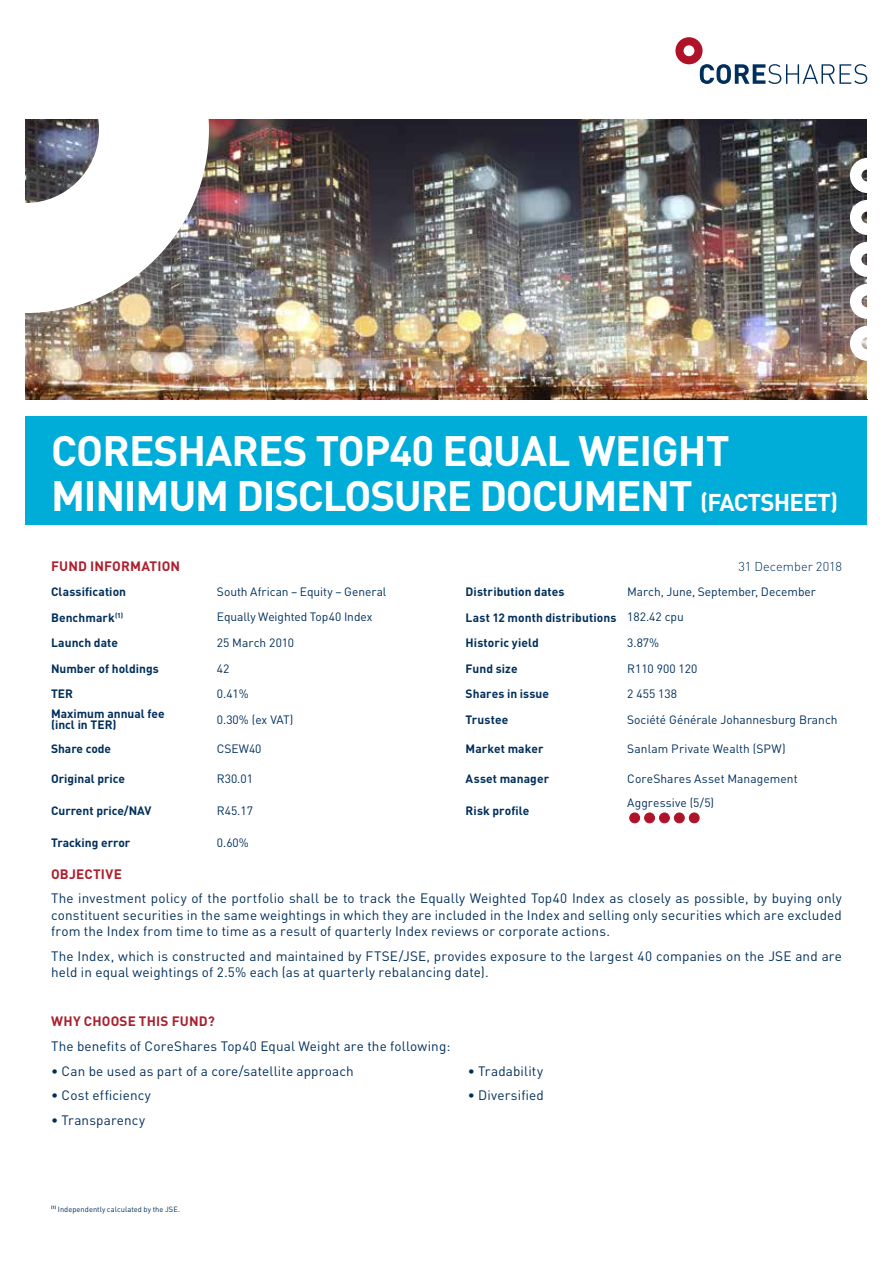
<style>
.page{position:relative;width:893px;height:1263px;background:#fff}
.page>*{position:absolute;margin:0;border:0;box-sizing:border-box;transform-origin:0 0}
.t1{font:700 42px/44.4px "DIN";letter-spacing:-.03em;color:#fff}
.t2{font:13.5px/16.2px "DIN";letter-spacing:.01em;color:#002f5b;text-align:justify}
.t3{font:700 13.5px "DIN";letter-spacing:.015em;color:#ac1f2d}
.t4{font:300 12.75px "DIN";color:#002f5b}
.t5{font:700 12px/10.5px "DIN";letter-spacing:.005em;color:#002f5b}
.t6{font:12px "DIN";color:#002f5b}
.t7{font:7.5px "DIN";letter-spacing:.005em;color:#002f5b}
.s1{font-size:24px}
.s2{font-weight:400}
</style>
<div class="page">
<img style="left:26px;top:119px;width:841px;height:281px">
<svg style="left:849px;top:157px;width:18px;height:205px"></svg>
<div style="left:26px;top:417px;width:841px;height:108px;background:#00acd8"></div>
<svg style="left:25px;top:119px;width:184px;height:194px"></svg>
<svg style="left:675px;top:37px;width:192px;height:47px"></svg>
<div style="left:630px;top:813px;width:10px;height:10px;background:#ae132a;border-radius:50%"></div>
<div style="left:629px;top:813px;width:11px;height:10px;border:1px solid #ae132a;border-radius:50%"></div>
<div style="left:645px;top:813px;width:9px;height:10px;background:#ae132a;border-radius:50%"></div>
<div style="left:644px;top:813px;width:11px;height:10px;border:1px solid #ae132a;border-radius:50%"></div>
<div style="left:674px;top:813px;width:10px;height:10px;background:#ae132a;border-radius:50%"></div>
<div style="left:674px;top:813px;width:11px;height:10px;border:1px solid #ae132a;border-radius:50%"></div>
<div style="left:689px;top:813px;width:10px;height:10px;background:#ae132a;border-radius:50%"></div>
<div style="left:689px;top:813px;width:10px;height:10px;border:1px solid #ae132a;border-radius:50%"></div>
<div style="left:659px;top:813px;width:10px;height:10px;background:#ae132a;border-radius:50%"></div>
<div style="left:659px;top:813px;width:11px;height:10px;border:1px solid #ae132a;border-radius:50%"></div>
<h1 class="t1" style="left:51px;top:427px;width:789px">CORESHARES TOP40 EQUAL WEIGHT<br>MINIMUM DISCLOSURE DOCUMENT <span class="s1">(FACTSHEET)</span></h1>
<p class="t3" style="left:51px;top:557px;width:131px">FUND INFORMATION</p>
<p class="t4" style="left:738px;top:558px;width:105px">31 December 2018</p>
<p class="t5" style="left:51px;top:586px;width:77px">Classification</p>
<p class="t6" style="left:217px;top:584px;width:171px">South African – Equity – General</p>
<p class="t5" style="left:466px;top:586px;width:100px">Distribution dates</p>
<p class="t6" style="left:627px;top:584px;width:190px">March, June, September, December</p>
<p class="t5" style="left:51px;top:611px;width:74px">Benchmark<sup>(1)</sup></p>
<p class="t6" style="left:217px;top:610px;width:157px">Equally Weighted Top40 Index</p>
<p class="t5" style="left:466px;top:611px;width:220px">Last 12 month distributions <span class="s2">182.42 cpu</span></p>
<p class="t5" style="left:51px;top:637px;width:69px">Launch date</p>
<p class="t6" style="left:217px;top:635px;width:79px">25 March 2010</p>
<p class="t5" style="left:466px;top:637px;width:75px">Historic yield</p>
<p class="t6" style="left:627px;top:635px;width:34px">3.87%</p>
<p class="t5" style="left:51px;top:662px;width:109px">Number of holdings</p>
<p class="t6" style="left:217px;top:661px;width:14px">42</p>
<p class="t5" style="left:466px;top:662px;width:53px">Fund size</p>
<p class="t6" style="left:627px;top:661px;width:72px">R110 900 120</p>
<p class="t5" style="left:51px;top:688px;width:23px">TER</p>
<p class="t6" style="left:217px;top:686px;width:34px">0.41%</p>
<p class="t5" style="left:466px;top:688px;width:85px">Shares in issue</p>
<p class="t6" style="left:627px;top:686px;width:51px">2 455 138</p>
<p class="t5" style="left:51px;top:708px;width:115px">Maximum annual fee (incl in TER)</p>
<p class="t6" style="left:217px;top:712px;width:78px">0.30% (ex VAT)</p>
<p class="t5" style="left:466px;top:713px;width:44px">Trustee</p>
<p class="t6" style="left:627px;top:712px;width:212px">Société Générale Johannesburg Branch</p>
<p class="t5" style="left:51px;top:743px;width:62px">Share code</p>
<p class="t6" style="left:217px;top:741px;width:46px">CSEW40</p>
<p class="t5" style="left:466px;top:743px;width:79px">Market maker</p>
<p class="t6" style="left:627px;top:741px;width:160px">Sanlam Private Wealth (SPW)</p>
<p class="t5" style="left:51px;top:773px;width:76px">Original price</p>
<p class="t6" style="left:217px;top:771px;width:38px">R30.01</p>
<p class="t5" style="left:466px;top:773px;width:85px">Asset manager</p>
<p class="t6" style="left:627px;top:771px;width:172px">CoreShares Asset Management</p>
<p class="t5" style="left:51px;top:805px;width:102px">Current price/NAV</p>
<p class="t6" style="left:217px;top:803px;width:38px">R45.17</p>
<p class="t5" style="left:466px;top:805px;width:65px">Risk profile</p>
<p class="t6" style="left:627px;top:795px;width:88px">Aggressive (5/5)</p>
<p class="t5" style="left:51px;top:837px;width:81px">Tracking error</p>
<p class="t6" style="left:217px;top:835px;width:34px">0.60%</p>
<p class="t3" style="left:51px;top:865px;width:72px">OBJECTIVE</p>
<p class="t2" style="left:51px;top:890px;width:792px">The investment policy of the portfolio shall be to track the Equally Weighted Top40 Index as closely as possible, by buying only constituent securities in the same weightings in which they are included in the Index and selling only securities which are excluded from the Index from time to time as a result of quarterly Index reviews or corporate actions.</p>
<p class="t2" style="left:51px;top:947px;width:792px">The Index, which is constructed and maintained by FTSE/JSE, provides exposure to the largest 40 companies on the JSE and are held in equal weightings of 2.5% each (as at quarterly rebalancing date).</p>
<p class="t3" style="left:51px;top:1012px;width:165px">WHY CHOOSE THIS FUND?</p>
<p class="t2" style="left:51px;top:1038px;width:401px">The benefits of CoreShares Top40 Equal Weight are the following:</p>
<p class="t2" style="left:51px;top:1062px;width:304px">• Can be used as part of a core/satellite approach</p>
<p class="t2" style="left:468px;top:1062px;width:77px">• Tradability</p>
<p class="t2" style="left:51px;top:1087px;width:101px">• Cost efficiency</p>
<p class="t2" style="left:468px;top:1087px;width:78px">• Diversified</p>
<p class="t2" style="left:51px;top:1112px;width:96px">• Transparency</p>
<p class="t7" style="left:51px;top:1204px;width:131px"><sup>(1)</sup> Independently calculated by the JSE.</p>
</div>
